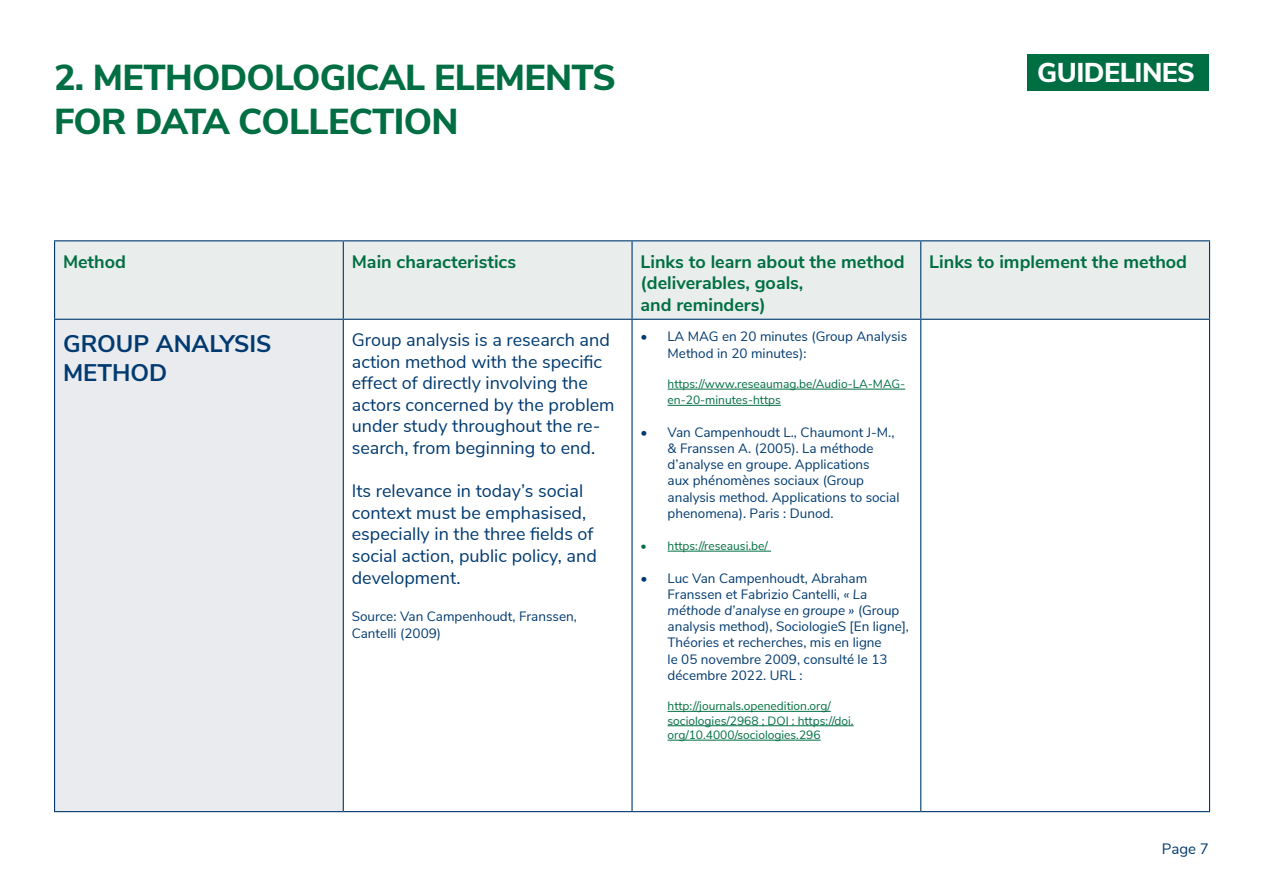
<style>
.page{position:relative;width:1263px;height:893px;background:#fff}
.page>*{position:absolute;margin:0;border:0;box-sizing:border-box;transform-origin:0 0}
.t1{font:800 36px/43.2px "Nunito Sans";letter-spacing:-.02em;color:#006e43}
.t2{font:800 27.15px "Nunito Sans";letter-spacing:-.02em;color:#fff}
.t3{font:700 24px/28.8px "Nunito Sans";color:#003a70}
.t4{font:18px/21.6px "Nunito Sans";color:#003a70}
.t5{font:700 18px/21.6px "Nunito Sans";color:#006e43}
.t6{font:15px "Nunito Sans";color:#003a70}
.t7{font:13.5px/16.2px "Nunito Sans";color:#003a70}
.t8{font:12px/14.4px "Nunito Sans";color:#006e43}
.s1{font-style:italic}
</style>
<div class="page">
<div style="left:1027px;top:54px;width:182px;height:36px;background:#006e43"></div>
<div style="left:55px;top:241px;width:1154px;height:78px;background:#e9eeec"></div>
<div style="left:55px;top:319px;width:288px;height:493px;background:#e9ebee"></div>
<hr style="left:54px;top:240px;width:289px;height:1px;background:#003a70">
<hr style="left:54px;top:241px;width:1px;height:78px;background:#003a70">
<hr style="left:343px;top:240px;width:289px;height:1px;background:#003a70">
<hr style="left:343px;top:241px;width:1px;height:78px;background:#003a70">
<hr style="left:632px;top:240px;width:289px;height:1px;background:#003a70">
<hr style="left:631px;top:241px;width:2px;height:78px;background:#003a70">
<hr style="left:921px;top:240px;width:289px;height:1px;background:#003a70">
<hr style="left:920px;top:241px;width:1px;height:78px;background:#003a70">
<hr style="left:1209px;top:241px;width:1px;height:78px;background:#003a70">
<hr style="left:54px;top:319px;width:289px;height:1px;background:#003a70">
<hr style="left:54px;top:320px;width:1px;height:491px;background:#003a70">
<hr style="left:343px;top:319px;width:289px;height:1px;background:#003a70">
<hr style="left:343px;top:320px;width:1px;height:491px;background:#003a70">
<hr style="left:632px;top:319px;width:289px;height:1px;background:#003a70">
<hr style="left:631px;top:320px;width:2px;height:491px;background:#003a70">
<hr style="left:921px;top:319px;width:289px;height:1px;background:#003a70">
<hr style="left:920px;top:320px;width:1px;height:491px;background:#003a70">
<hr style="left:1209px;top:320px;width:1px;height:491px;background:#003a70">
<hr style="left:54px;top:811px;width:289px;height:1px;background:#003a70">
<hr style="left:343px;top:811px;width:289px;height:1px;background:#003a70">
<hr style="left:632px;top:811px;width:289px;height:1px;background:#003a70">
<hr style="left:921px;top:811px;width:289px;height:1px;background:#003a70">
<hr style="left:667px;top:389px;width:238px;height:1px;background:#006e43">
<hr style="left:667px;top:405px;width:114px;height:1px;background:#006e43">
<hr style="left:667px;top:551px;width:104px;height:1px;background:#006e43">
<hr style="left:667px;top:711px;width:164px;height:1px;background:#006e43">
<hr style="left:667px;top:725px;width:187px;height:1px;background:#006e43">
<hr style="left:667px;top:740px;width:154px;height:1px;background:#006e43">
<p class="t1" style="left:54px;top:54px;width:563px">2. METHODOLOGICAL ELEMENTS<br>FOR DATA COLLECTION</p>
<p class="t2" style="left:1037px;top:52px;width:159px">GUIDELINES</p>
<p class="t5" style="left:63px;top:249px;width:64px">Method</p>
<p class="t5" style="left:352px;top:249px;width:166px">Main characteristics</p>
<p class="t5" style="left:640px;top:249px;width:266px">Links to learn about the method (deliverables, goals,<br>and reminders)</p>
<p class="t5" style="left:929px;top:249px;width:259px">Links to implement the method</p>
<p class="t3" style="left:63px;top:328px;width:210px">GROUP ANALYSIS<br>METHOD</p>
<p class="t4" style="left:352px;top:328px;width:264px">Group analysis is a research and action method with the specific effect of directly involving the actors concerned by the problem under study throughout the re&shy;search, from beginning to end.</p>
<p class="t4" style="left:352px;top:479px;width:246px">Its relevance in today’s social context must be emphasised, especially in the three fields of social action, public policy, and development.</p>
<p class="t7" style="left:352px;top:608px;width:227px">Source: Van Campenhoudt, Franssen,<br>Cantelli (2009)</p>
<p class="t7" style="left:667px;top:328px;width:241px;text-indent:-27px">• LA MAG en 20 minutes (Group Analysis<br>Method in 20 minutes):</p>
<p class="t8" style="left:667px;top:375px;width:239px;line-height:16.2px">https://www.reseaumag.be/Audio-LA-MAG&shy;en-20-minutes-https</p>
<p class="t7" style="left:667px;top:423px;width:233px;text-indent:-27px">• Van Campenhoudt L., Chaumont J-M., &amp; Franssen A. (2005). La méthode d’analyse en groupe. Applications<br>aux phénomènes sociaux (Group analysis method. Applications to social phenomena). Paris : Dunod.</p>
<p class="t8" style="left:640px;top:538px;width:129px">• https://reseausi.be/</p>
<p class="t7" style="left:667px;top:569px;width:243px;text-indent:-27px">• Luc Van Campenhoudt, Abraham Franssen et Fabrizio Cantelli, <span class="s1">« La méthode d’analyse en groupe »</span> (Group analysis method), SociologieS [En ligne], Théories et recherches, mis en ligne<br>le 05 novembre 2009, consulté le 13 décembre 2022. URL :</p>
<p class="t8" style="left:667px;top:698px;width:188px">http://journals.openedition.org/ sociologies/2968 ; DOI : https://doi. org/10.4000/sociologies.296</p>
<p class="t6" style="left:1162px;top:838px;width:49px">Page 7</p>
</div>
